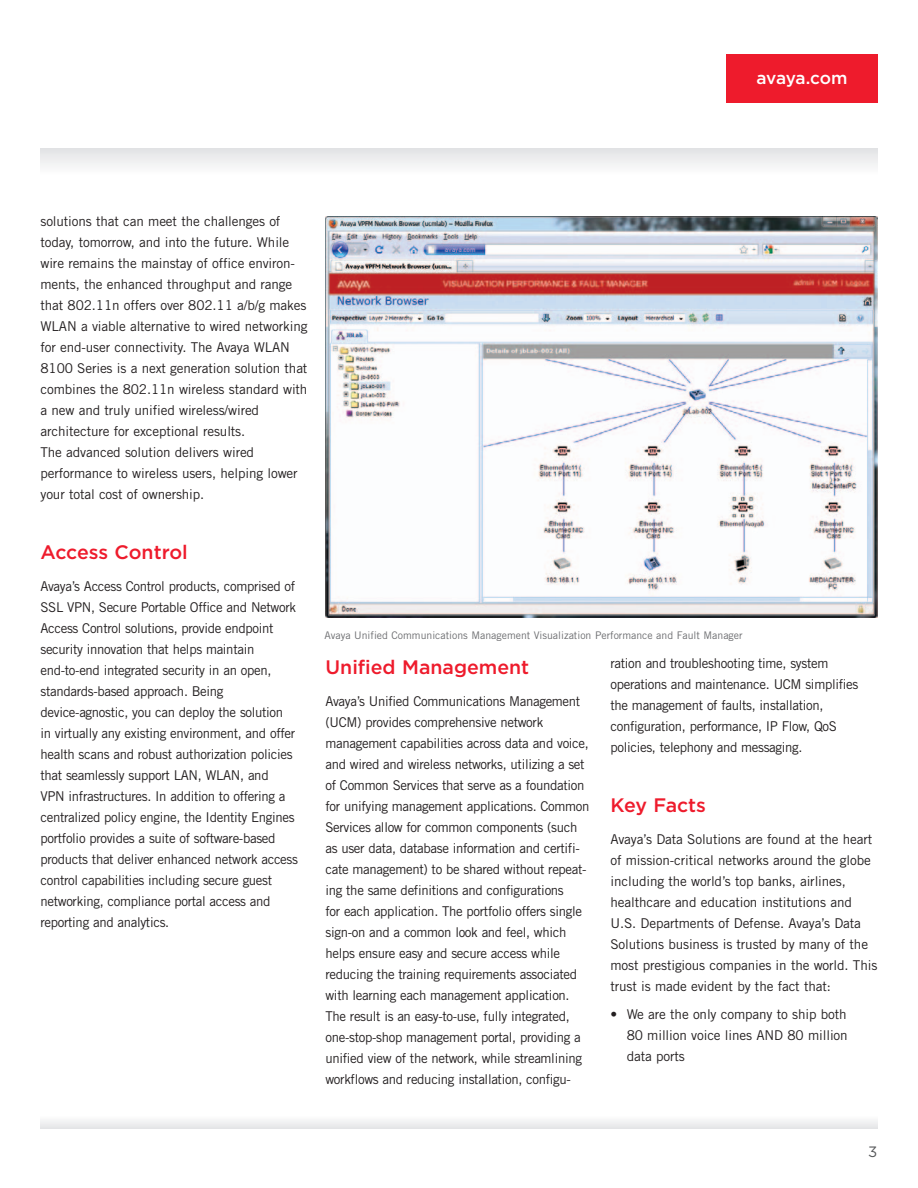
<style>
.page{position:relative;width:918px;height:1188px;background:#fff}
.page>*{position:absolute;margin:0;border:0;box-sizing:border-box;transform-origin:0 0}
.sub_head_PMS_485_cmy{font:500 19.5px "Gotham";color:#ee1b2c}
.Collateral_Box{font:500 17.25px "Gotham";letter-spacing:-.02em;color:#fff}
.page_number{font:15px "Gotham";color:#57585a}
.body_copy{font:13.5px/21px "Trade Gothic";letter-spacing:-.025em;color:#231f20}
.bullet_body{font:13.5px/21px "Trade Gothic";letter-spacing:-.01em;color:#231f20;text-align:justify}
.copyright_info_codin{font:10.5px "Trade Gothic";color:#6c6d70}
</style>
<div class="page">
<div style="left:40px;top:1115px;width:838px;height:14px;background:#f1f2f3"></div>
<div style="left:40px;top:148px;width:838px;height:27px;background:linear-gradient(to right,#f0f0f1,#f0f0f1)"></div>
<div style="left:726px;top:54px;width:152px;height:49px;background:#ee1b2c"></div>
<img style="left:326px;top:216px;width:552px;height:402px">
<p class="Collateral_Box" style="left:756px;top:68px;width:92px">avaya.com</p>
<p class="body_copy" style="left:40px;top:211px;width:269px">solutions that can meet the challenges of today, tomorrow, and into the future. While wire remains the mainstay of office environ&shy;ments, the enhanced throughput and range that 802.11n offers over 802.11 a/b/g makes WLAN a viable alternative to wired networking for end-user connectivity. The Avaya WLAN 8100 Series is a next generation solution that combines the 802.11n wireless standard with a new and truly unified wireless/wired architecture for exceptional results.<br>The advanced solution delivers wired performance to wireless users, helping lower your total cost of ownership.</p>
<p class="sub_head_PMS_485_cmy" style="left:40px;top:541px;width:149px">Access Control</p>
<p class="body_copy" style="left:40px;top:575px;width:259px">Avaya’s Access Control products, comprised of SSL VPN, Secure Portable Office and Network Access Control solutions, provide endpoint security innovation that helps maintain end-to-end integrated security in an open, standards-based approach. Being device-agnostic, you can deploy the solution<br>in virtually any existing environment, and offer health scans and robust authorization policies that seamlessly support LAN, WLAN, and<br>VPN infrastructures. In addition to offering a centralized policy engine, the Identity Engines portfolio provides a suite of software-based products that deliver enhanced network access control capabilities including secure guest networking, compliance portal access and reporting and analytics.</p>
<p class="copyright_info_codin" style="left:325px;top:629px;width:420px">Avaya Unified Communications Management Visualization Performance and Fault Manager</p>
<p class="sub_head_PMS_485_cmy" style="left:326px;top:656px;width:205px">Unified Management</p>
<p class="body_copy" style="left:326px;top:690px;width:266px">Avaya’s Unified Communications Management (UCM) provides comprehensive network management capabilities across data and voice, and wired and wireless networks, utilizing a set of Common Services that serve as a foundation for unifying management applications. Common Services allow for common components (such as user data, database information and certifi&shy;cate management) to be shared without repeat&shy;ing the same definitions and configurations<br>for each application. The portfolio offers single sign-on and a common look and feel, which helps ensure easy and secure access while reducing the training requirements associated with learning each management application.<br>The result is an easy-to-use, fully integrated, one-stop-shop management portal, providing a unified view of the network, while streamlining workflows and reducing installation, configu-</p>
<p class="body_copy" style="left:610px;top:653px;width:249px">ration and troubleshooting time, system operations and maintenance. UCM simplifies the management of faults, installation, configuration, performance, IP Flow, QoS policies, telephony and messaging.</p>
<p class="sub_head_PMS_485_cmy" style="left:610px;top:794px;width:97px">Key Facts</p>
<p class="body_copy" style="left:610px;top:828px;width:268px">Avaya’s Data Solutions are found at the heart of mission-critical networks around the globe including the world’s top banks, airlines, healthcare and education institutions and U.S. Departments of Defense. Avaya’s Data Solutions business is trusted by many of the most prestigious companies in the world. This trust is made evident by the fact that:</p>
<p class="bullet_body" style="left:627px;top:1004px;width:223px;text-indent:-16px">• We are the only company to ship both 80 million voice lines AND 80 million data ports</p>
<p class="page_number" style="left:868px;top:1143px;width:11px">3</p>
</div>
